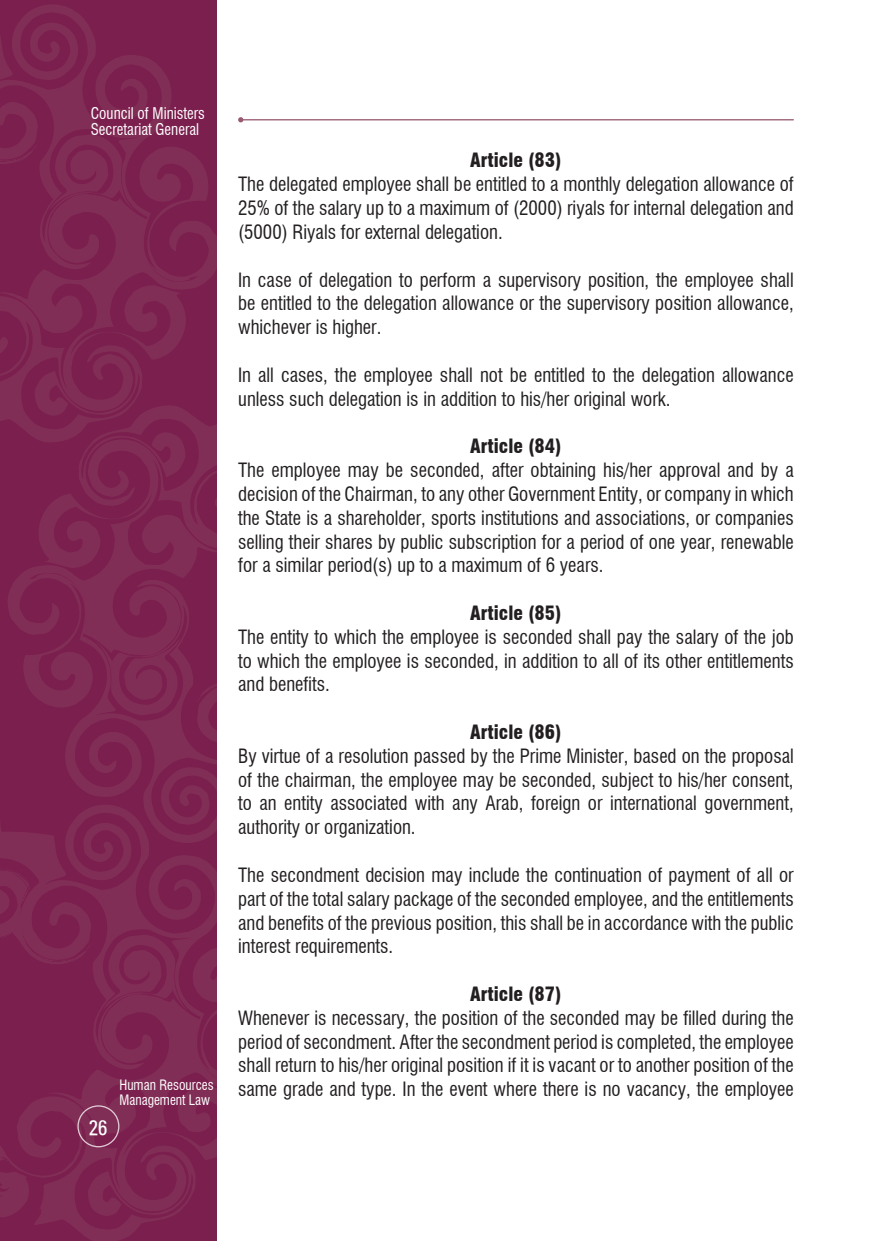
<style>
.page{position:relative;width:893px;height:1241px;background:#fff}
.page>*{position:absolute;margin:0;border:0;box-sizing:border-box;transform-origin:0 0}
.t1{font:21px "Univers Condensed";color:#fff}
.t2{font:condensed 19.25px/23.8px "Swiss 721 BT";color:#231f20;text-align:justify}
.t3{font:900 condensed 19.25px "Swiss 721 BT";color:#231f20}
.t4{font:condensed 15.75px/15.8px "Swiss 721 BT";color:#fff;scale:.96 1}
.t5{font:condensed 14px/15.8px "Swiss 721 BT";color:#fff;scale:.96 1}
</style>
<div class="page">
<svg style="left:7px;top:443px;width:210px;height:332px;background:#7d2551"></svg>
<svg style="left:0;top:0;width:217px;height:443px;background:#7d2451"></svg>
<svg style="left:0;top:775px;width:217px;height:465px;background:#7d2551"></svg>
<div style="left:77px;top:1105px;width:42px;height:42px;border:1px solid #fff;border-radius:50%"></div>
<hr style="left:241px;top:119px;width:553px;height:1px;background:#985a72">
<svg style="left:238px;top:117px;width:5px;height:5px"></svg>
<p class="t4" style="left:91px;top:106px;width:120px">Council of Ministers<br>Secretariat General</p>
<p class="t1" style="left:89px;top:1114px;width:20px">26</p>
<p class="t5" style="left:119px;top:1076px;width:100px">Human Resources<br>Management Law</p>
<p class="t3" style="left:470px;top:149px;width:93px">Article (83)</p>
<p class="t2" style="left:238px;top:172px;width:557px">The delegated employee shall be entitled to a monthly delegation allowance of 25% of the salary up to a maximum of (2000) riyals for internal delegation and (5000) Riyals for external delegation.</p>
<p class="t2" style="left:238px;top:267px;width:557px">In case of delegation to perform a supervisory position, the employee shall be entitled to the delegation allowance or the supervisory position allowance, whichever is higher.</p>
<p class="t2" style="left:238px;top:363px;width:557px">In all cases, the employee shall not be entitled to the delegation allowance unless such delegation is in addition to his/her original work.</p>
<p class="t3" style="left:470px;top:434px;width:93px">Article (84)</p>
<p class="t2" style="left:238px;top:458px;width:557px">The employee may be seconded, after obtaining his/her approval and by a decision of the Chairman, to any other Government Entity, or company in which the State is a shareholder, sports institutions and associations, or companies selling their shares by public subscription for a period of one year, renewable for a similar period(s) up to a maximum of 6 years.</p>
<p class="t3" style="left:470px;top:601px;width:93px">Article (85)</p>
<p class="t2" style="left:238px;top:624px;width:557px">The entity to which the employee is seconded shall pay the salary of the job to which the employee is seconded, in addition to all of its other entitlements and benefits.</p>
<p class="t3" style="left:470px;top:720px;width:93px">Article (86)</p>
<p class="t2" style="left:238px;top:743px;width:557px">By virtue of a resolution passed by the Prime Minister, based on the proposal of the chairman, the employee may be seconded, subject to his/her consent, to an entity associated with any Arab, foreign or international government, authority or organization.</p>
<p class="t2" style="left:238px;top:862px;width:557px">The secondment decision may include the continuation of payment of all or part of the total salary package of the seconded employee, and the entitlements and benefits of the previous position, this shall be in accordance with the public interest requirements.</p>
<p class="t3" style="left:470px;top:982px;width:93px">Article (87)</p>
<p class="t2" style="left:238px;top:1005px;width:557px">Whenever is necessary, the position of the seconded may be filled during the period of secondment. After the secondment period is completed, the employee shall return to his/her original position if it is vacant or to another position of the same grade and type. In the event where there is no vacancy, the employee</p>
</div>
